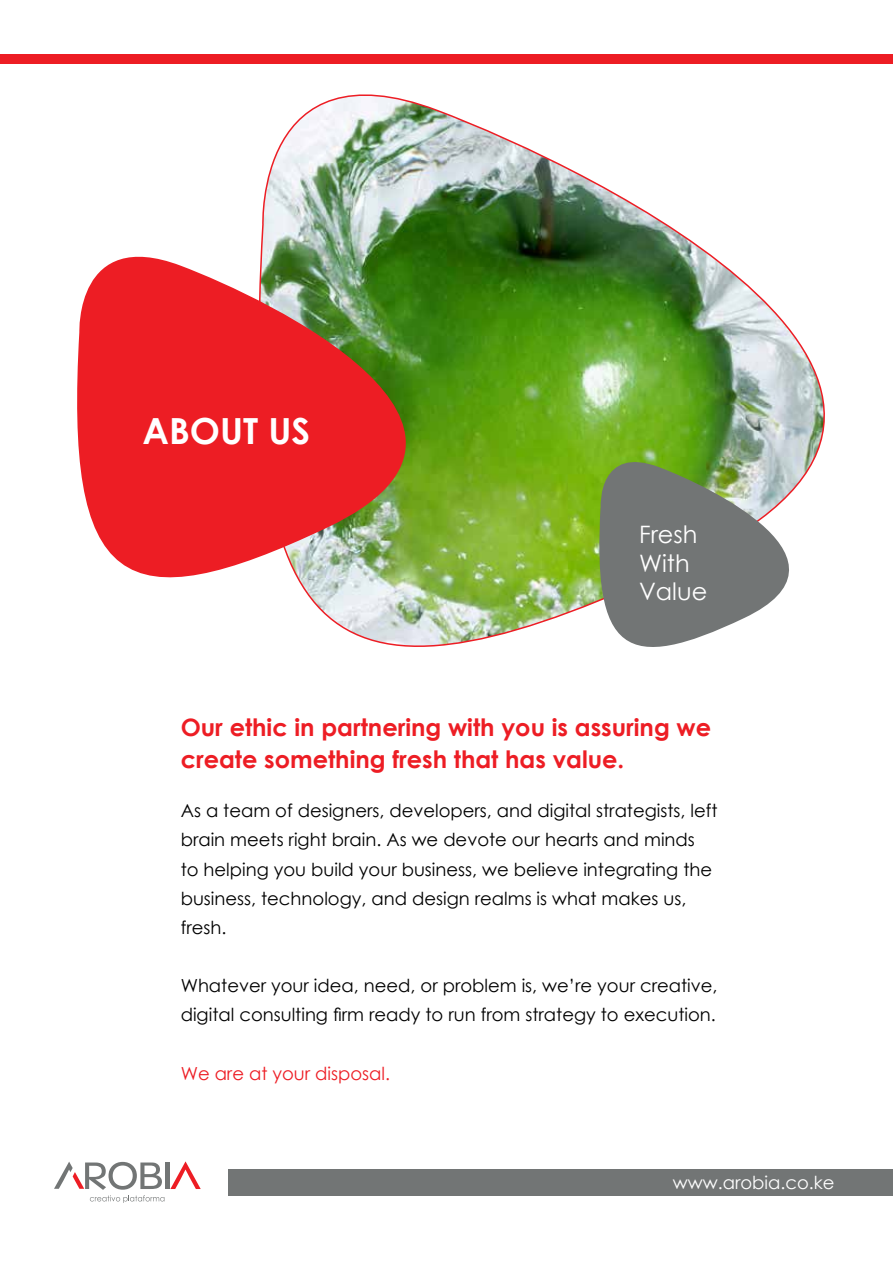
<style>
.page{position:relative;width:893px;height:1263px;background:#fff}
.page>*{position:absolute;margin:0;border:0;box-sizing:border-box;transform-origin:0 0}
.t1{font:700 36px "Century Gothic";color:#fff}
.t2{font:700 24px/32px "Century Gothic";color:#ed1d24}
.t3{font:24px/28.8px "Century Gothic";color:#fff}
.t4{font:18px/29.2px "Century Gothic";color:#000}
.t5{font:18px "Century Gothic";color:#ed1d24}
.t6{font:18px "Century Gothic";color:#fff}
</style>
<div class="page">
<div style="left:228px;top:1169px;width:665px;height:27px;background:#727575"></div>
<svg style="left:170px;top:1161px;width:31px;height:28px"></svg>
<div style="left:165px;top:1162px;width:5px;height:27px;background:#727575"></div>
<svg style="left:54px;top:1161px;width:110px;height:42px"></svg>
<div style="left:0;top:55px;width:893px;height:9px;background:#ed1d24"></div>
<img style="left:237px;top:54px;width:656px;height:593px">
<img style="left:77px;top:226px;width:458px;height:400px">
<svg style="left:592px;top:444px;width:272px;height:203px"></svg>
<h1 class="t1" style="left:142px;top:404px;width:169px">ABOUT US</h1>
<h2 class="t3" style="left:639px;top:519px;width:70px">Fresh<br>With<br>Value</h2>
<h2 class="t2" style="left:181px;top:710px;width:532px">Our ethic in partnering with you is assuring we create something fresh that has value.</h2>
<p class="t4" style="left:181px;top:796px;width:538px">As a team of designers, developers, and digital strategists, left brain meets right brain. As we devote our hearts and minds<br>to helping you build your business, we believe integrating the business, technology, and design realms is what makes us, fresh.</p>
<p class="t4" style="left:181px;top:971px;width:538px">Whatever your idea, need, or problem is, we’re your creative, digital consulting firm ready to run from strategy to execution.</p>
<p class="t5" style="left:181px;top:1061px;width:211px">We are at your disposal.</p>
<p class="t6" style="left:673px;top:1170px;width:163px">www.arobia.co.ke</p>
</div>
